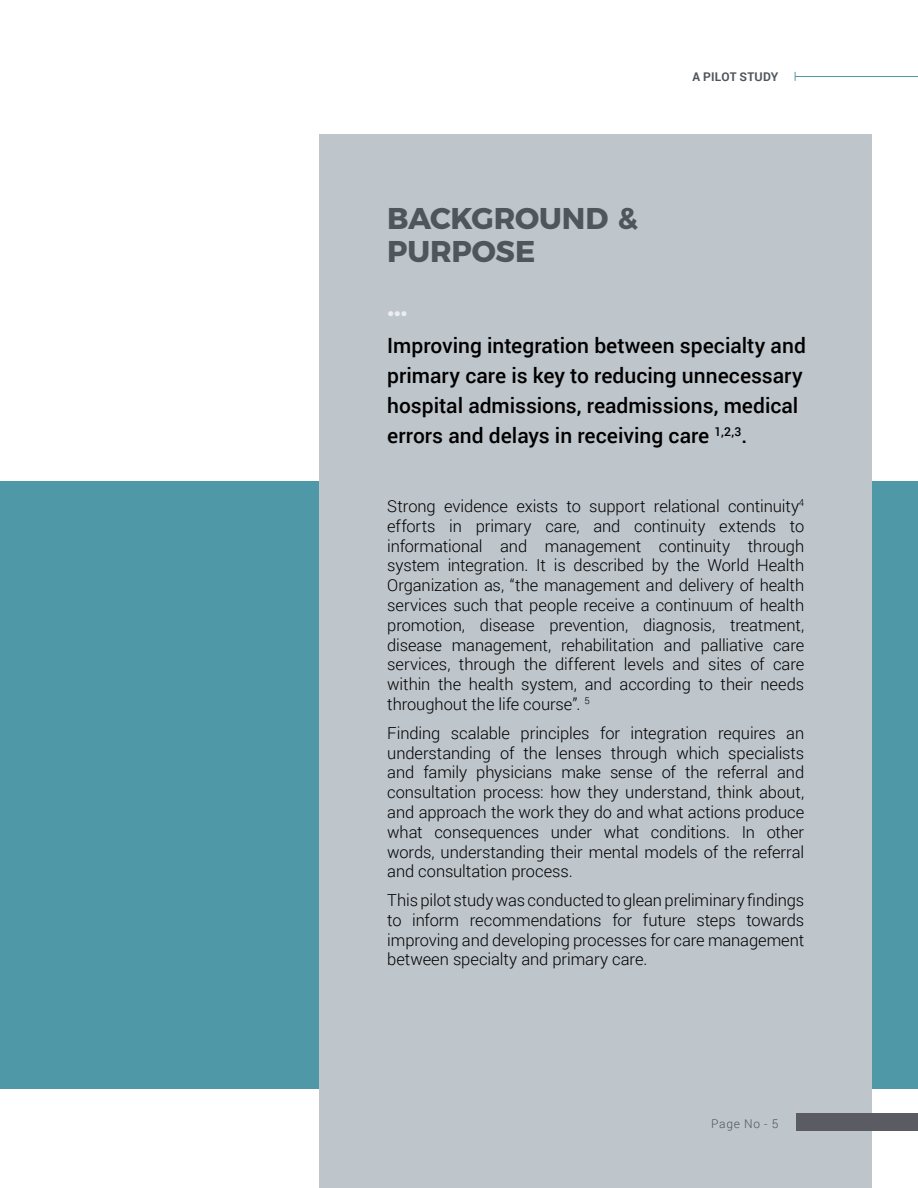
<style>
.page{position:relative;width:918px;height:1188px;background:#fff}
.page>*{position:absolute;margin:0;border:0;box-sizing:border-box;transform-origin:0 0}
.t1{font:700 30px/33px "Montserrat";letter-spacing:-.005em;color:#4e555b}
.t2{font:700 30px "Montserrat";color:#ededf0}
.t3{font:500 21px/30px "Roboto";color:#000}
.t4{font:300 16.5px/19.8px "Roboto";letter-spacing:-.005em;color:#000;text-align:justify}
.t5{font:700 12px "Roboto";letter-spacing:.01em;color:#4e555b}
.t6{font:300 12px "Roboto";letter-spacing:.06em;color:#4e555b}
</style>
<div class="page">
<div style="left:0;top:481px;width:918px;height:608px;background:#4f98a8"></div>
<div style="left:319px;top:135px;width:553px;height:1053px;background:#bec5cb"></div>
<hr style="left:795px;top:76px;width:123px;height:1px;background:#4f98a8">
<div style="left:797px;top:1113px;width:121px;height:18px;background:#5b5c63"></div>
<h1 class="t1" style="left:387px;top:200px;width:252px">BACKGROUND &amp;<br>PURPOSE</h1>
<h1 class="t2" style="left:387px;top:281px;width:22px">…</h1>
<p class="t5" style="left:693px;top:69px;width:87px">A PILOT STUDY</p>
<p class="t3" style="left:387px;top:330px;width:420px">Improving integration between specialty and primary care is key to reducing unnecessary hospital admissions, readmissions, medical errors and delays in receiving care <sup>1,2,3</sup>.</p>
<p class="t4" style="left:387px;top:496px;width:419px">Strong evidence exists to support relational continuity<sup>4 </sup>efforts in primary care, and continuity extends to informational and management continuity through system integration. It is described by the World Health Organization as, “the management and delivery of health services such that people receive a continuum of health promotion, disease prevention, diagnosis, treatment, disease management, rehabilitation and palliative care services, through the different levels and sites of care within the health system, and according to their needs throughout the life course”. <sup>5</sup></p>
<p class="t4" style="left:387px;top:722px;width:419px">Finding scalable principles for integration requires an understanding of the lenses through which specialists and family physicians make sense of the referral and consultation process: how they understand, think about, and approach the work they do and what actions produce what consequences under what conditions. In other words, understanding their mental models of the referral and consultation process.</p>
<p class="t4" style="left:387px;top:890px;width:419px">This pilot study was conducted to glean preliminary findings to inform recommendations for future steps towards improving and developing processes for care management between specialty and primary care.</p>
<p class="t6" style="left:711px;top:1116px;width:69px">Page No - 5</p>
</div>
